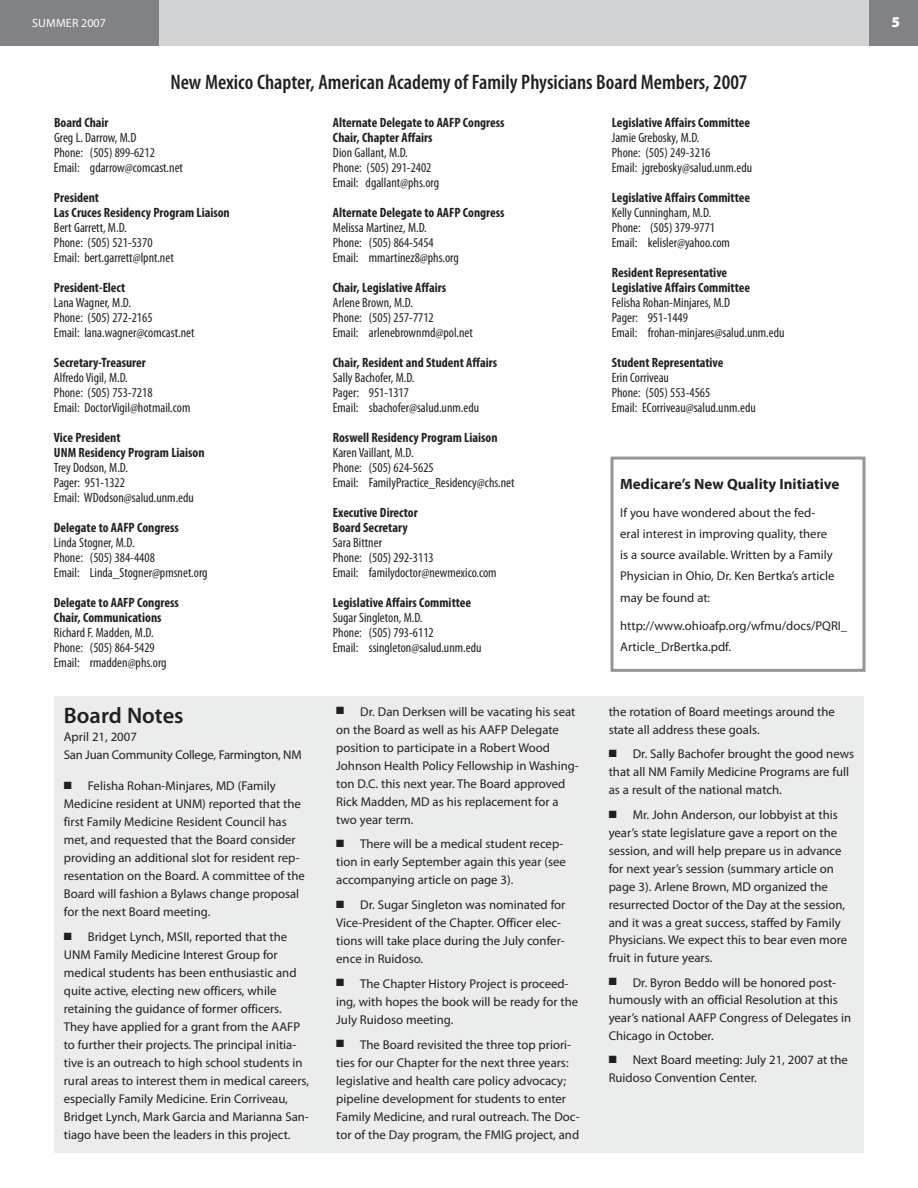
<style>
.page{position:relative;width:918px;height:1188px;background:#fff}
.page>*{position:absolute;margin:0;border:0;box-sizing:border-box;transform-origin:0 0}
.t1{font:600 22.5px "Myriad Pro";color:#231f20}
.t2{font:600 condensed 21px "Myriad Pro";color:#231f20}
.t3{font:700 15px "Myriad Pro";color:#231f20}
.t4{font:900 15px "Myriad Pro";color:#fff}
.t5{font:condensed 13.5px/15px "Myriad Pro";color:#231f20}
.t6{font:700 condensed 13.5px/15px "Myriad Pro";color:#231f20}
.t7{font:12.75px/18px "Myriad Pro";color:#231f20}
.t8{font:12.75px/18px "Myriad Pro";letter-spacing:-.02em;color:#231f20}
.t9{font:12px "Myriad Pro";letter-spacing:.01em;color:#fff}
</style>
<div class="page">
<div style="left:35px;top:0;width:844px;height:45px;background:#d1d3d4"></div>
<div style="left:870px;top:0;width:48px;height:45px;background:#808285"></div>
<div style="left:0;top:0;width:158px;height:45px;background:#808285"></div>
<div style="left:54px;top:696px;width:810px;height:457px;background:#ebecec"></div>
<div style="left:611px;top:457px;width:255px;height:215px;border:3px solid #949698"></div>
<p class="t9" style="left:32px;top:16px;width:75px">summer 2007</p>
<p class="t4" style="left:892px;top:12px;width:10px">5</p>
<h2 class="t2" style="left:171px;top:69px;width:579px">New Mexico Chapter, American Academy of Family Physicians Board Members, 2007</h2>
<p class="t6" style="left:54px;top:115px;width:56px">Board Chair</p>
<p class="t5" style="left:54px;top:130px;width:131px">Greg L. Darrow, M.D<br>Phone: (505) 899-6212<br>Email: gdarrow@comcast.net</p>
<p class="t6" style="left:54px;top:190px;width:177px">President<br>Las Cruces Residency Program Liaison</p>
<p class="t5" style="left:54px;top:220px;width:121px">Bert Garrett, M.D.<br>Phone: (505) 521-5370<br>Email: bert.garrett@lpnt.net</p>
<p class="t6" style="left:54px;top:280px;width:73px">President-Elect</p>
<p class="t5" style="left:54px;top:295px;width:142px">Lana Wagner, M.D.<br>Phone: (505) 272-2165<br>Email: lana.wagner@comcast.net</p>
<p class="t6" style="left:54px;top:355px;width:93px">Secretary-Treasurer</p>
<p class="t5" style="left:54px;top:370px;width:138px">Alfredo Vigil, M.D.<br>Phone: (505) 753-7218<br>Email: DoctorVigil@hotmail.com</p>
<p class="t6" style="left:54px;top:430px;width:152px">Vice President<br>UNM Residency Program Liaison</p>
<p class="t5" style="left:54px;top:460px;width:141px">Trey Dodson, M.D.<br>Pager: 951-1322<br>Email: WDodson@salud.unm.edu</p>
<p class="t6" style="left:54px;top:520px;width:126px">Delegate to AAFP Congress</p>
<p class="t5" style="left:54px;top:535px;width:155px">Linda Stogner, M.D.<br>Phone: (505) 384-4408<br>Email: Linda_Stogner@pmsnet.org</p>
<p class="t6" style="left:54px;top:595px;width:126px">Delegate to AAFP Congress<br>Chair, Communications</p>
<p class="t5" style="left:54px;top:625px;width:114px">Richard F. Madden, M.D.<br>Phone: (505) 864-5429<br>Email: rmadden@phs.org</p>
<h1 class="t1" style="left:64px;top:701px;width:121px">Board Notes</h1>
<p class="t8" style="left:64px;top:727px;width:239px">April 21, 2007<br>San Juan Community College, Farmington, NM</p>
<p class="t7" style="left:64px;top:777px;width:243px">■ Felisha Rohan-Minjares, MD (Family Medicine resident at UNM) reported that the first Family Medicine Resident Council has met, and requested that the Board consider providing an additional slot for resident rep&shy;resentation on the Board. A committee of the Board will fashion a Bylaws change proposal for the next Board meeting.</p>
<p class="t7" style="left:64px;top:928px;width:247px">■ Bridget Lynch, MSII, reported that the UNM Family Medicine Interest Group for medical students has been enthusiastic and quite active, electing new officers, while retaining the guidance of former officers.<br>They have applied for a grant from the AAFP to further their projects. The principal initia&shy;tive is an outreach to high school students in rural areas to interest them in medical careers, especially Family Medicine. Erin Corriveau, Bridget Lynch, Mark Garcia and Marianna San&shy;tiago have been the leaders in this project.</p>
<p class="t6" style="left:333px;top:115px;width:173px">Alternate Delegate to AAFP Congress<br>Chair, Chapter Affairs</p>
<p class="t5" style="left:333px;top:145px;width:108px">Dion Gallant, M.D.<br>Phone: (505) 291-2402<br>Email: dgallant@phs.org</p>
<p class="t6" style="left:333px;top:205px;width:173px">Alternate Delegate to AAFP Congress</p>
<p class="t5" style="left:333px;top:220px;width:127px">Melissa Martinez, M.D.<br>Phone: (505) 864-5454<br>Email: mmartinez8@phs.org</p>
<p class="t6" style="left:333px;top:280px;width:115px">Chair, Legislative Affairs</p>
<p class="t5" style="left:333px;top:295px;width:141px">Arlene Brown, M.D.<br>Phone: (505) 257-7712<br>Email: arlenebrownmd@pol.net</p>
<p class="t6" style="left:333px;top:355px;width:166px">Chair, Resident and Student Affairs</p>
<p class="t5" style="left:333px;top:370px;width:148px">Sally Bachofer, M.D.<br>Pager: 951-1317<br>Email: sbachofer@salud.unm.edu</p>
<p class="t6" style="left:333px;top:430px;width:166px">Roswell Residency Program Liaison</p>
<p class="t5" style="left:333px;top:445px;width:183px">Karen Vaillant, M.D.<br>Phone: (505) 624-5625<br>Email: FamilyPractice_Residency@chs.net</p>
<p class="t6" style="left:333px;top:505px;width:86px">Executive Director<br>Board Secretary</p>
<p class="t5" style="left:333px;top:535px;width:165px">Sara Bittner<br>Phone: (505) 292-3113<br>Email: familydoctor@newmexico.com</p>
<p class="t6" style="left:333px;top:595px;width:140px">Legislative Affairs Committee</p>
<p class="t5" style="left:333px;top:610px;width:150px">Sugar Singleton, M.D.<br>Phone: (505) 793-6112<br>Email: ssingleton@salud.unm.edu</p>
<p class="t7" style="left:336px;top:702px;width:244px">■ Dr. Dan Derksen will be vacating his seat on the Board as well as his AAFP Delegate position to participate in a Robert Wood Johnson Health Policy Fellowship in Washing&shy;ton D.C. this next year. The Board approved Rick Madden, MD as his replacement for a two year term.</p>
<p class="t7" style="left:336px;top:835px;width:231px">■ There will be a medical student recep&shy;tion in early September again this year (see accompanying article on page 3).</p>
<p class="t7" style="left:336px;top:896px;width:231px">■ Dr. Sugar Singleton was nominated for Vice-President of the Chapter. Officer elec&shy;tions will take place during the July confer&shy;ence in Ruidoso.</p>
<p class="t7" style="left:336px;top:974px;width:243px">■ The Chapter H istory Project is proceed&shy;ing, with hopes the book will be ready for the<br>July Ruidoso meeting.</p>
<p class="t7" style="left:336px;top:1035px;width:245px">■ The Board revisited the three top priori&shy;ties for our Chapter for the next three years: legislative and health care policy advocacy; pipeline development for students to enter Family Medicine, and rural outreach. The Doc&shy;tor of the Day program, the FMIG project, and</p>
<p class="t6" style="left:612px;top:115px;width:140px">Legislative Affairs Committee</p>
<p class="t5" style="left:612px;top:130px;width:142px">Jamie Grebosky, M.D.<br>Phone: (505) 249-3216<br>Email: jgrebosky@salud.unm.edu</p>
<p class="t6" style="left:612px;top:190px;width:140px">Legislative Affairs Committee</p>
<p class="t5" style="left:612px;top:205px;width:120px">Kelly Cunningham, M.D.<br>Phone: (505) 379-9771<br>Email: kelisler@yahoo.com</p>
<p class="t6" style="left:612px;top:265px;width:140px">Resident Representative<br>Legislative Affairs Committee</p>
<p class="t5" style="left:612px;top:295px;width:174px">Felisha Rohan-Minjares, M.D<br>Pager: 951-1449<br>Email: frohan-minjares@salud.unm.edu</p>
<p class="t6" style="left:612px;top:355px;width:113px">Student Representative</p>
<p class="t5" style="left:612px;top:370px;width:146px">Erin Corriveau<br>Phone: (505) 553-4565<br>Email: ECorriveau@salud.unm.edu</p>
<p class="t3" style="left:620px;top:474px;width:221px">Medicare’s New Quality Initiative</p>
<p class="t7" style="left:620px;top:501px;width:216px;line-height:21.3px">If you have wondered about the fed&shy;eral interest in improving quality, there is a source available. Written by a Family Physician in Ohio, Dr. Ken Bertka’s article may be found at:</p>
<p class="t7" style="left:620px;top:615px;width:229px;line-height:21.3px">http://www.ohioafp.org/wfmu/docs/PQRI_<br>Article_DrBertka.pdf.</p>
<p class="t7" style="left:609px;top:702px;width:228px">the rotation of Board meetings around the state all address these goals.</p>
<p class="t7" style="left:609px;top:745px;width:247px">■ Dr. Sally Bachofer brought the good news that all NM Family Medicine Programs are full as a result of the national match.</p>
<p class="t7" style="left:609px;top:806px;width:240px">■ Mr. John Anderson, our lobbyist at this year’s state legislature gave a report on the session, and will help prepare us in advance for next year’s session (summary article on page 3). Arlene Brown, MD organized the resurrected Doctor of the Day at the session, and it was a great success, staffed by Family Physicians. We expect this to bear even more fruit in future years.</p>
<p class="t7" style="left:609px;top:973px;width:244px;line-height:17.5px">■ Dr. Byron Beddo will be honored post&shy;humously with an official Resolution at this year’s national AAFP Congress of Delegates in Chicago in October.</p>
<p class="t7" style="left:609px;top:1051px;width:241px;line-height:17.5px">■ Next Board meeting: July 21, 2007 at the<br>Ruidoso Convention Center.</p>
</div>
